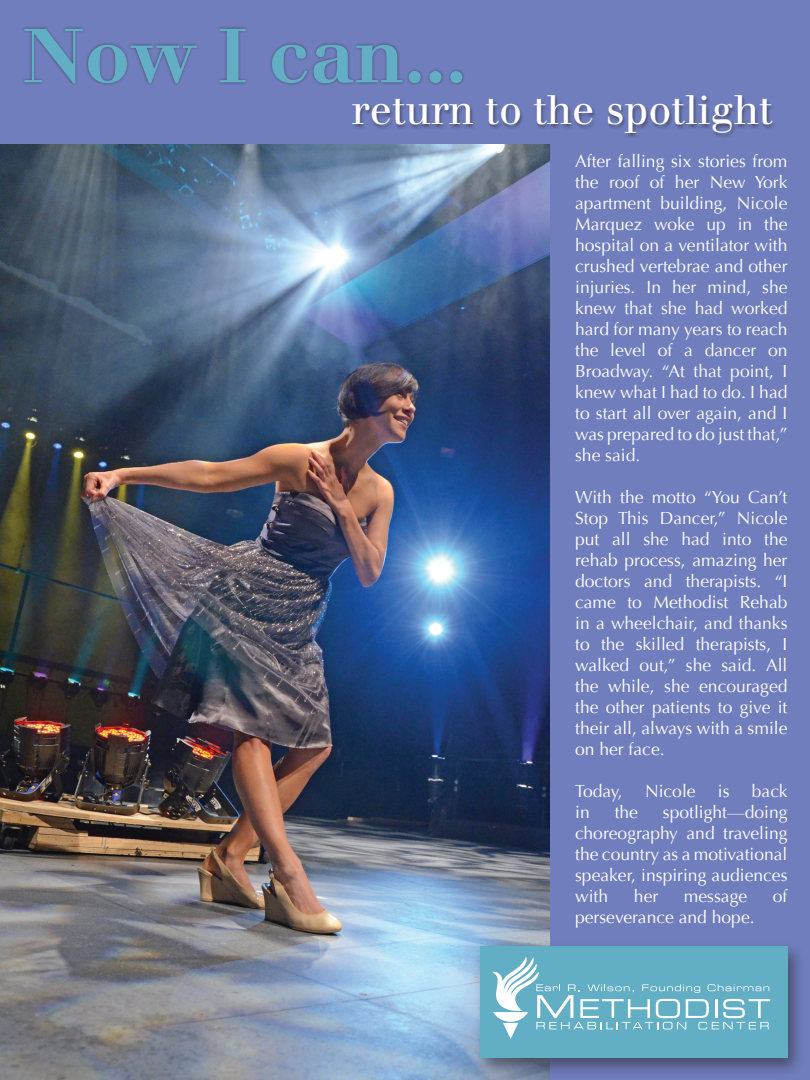
<style>
.page{position:relative;width:810px;height:1080px;background:#707ebd}
.page>*{position:absolute;margin:0;border:0;box-sizing:border-box;transform-origin:0 0}
.t1{font:700 74.69px "Justus";color:#62aec5}
.t2{font:40.31px "Justus";color:#fff}
.t3{font:17.5px/21px "Optima";color:#fff;text-align:justify}
</style>
<div class="page">
<img style="left:0;top:145px;width:550px;height:935px">
<div style="left:473px;top:941px;width:333px;height:137px;background:#231f20;opacity:.5"></div>
<div style="left:480px;top:946px;width:308px;height:112px;background:#62aec5"></div>
<svg style="left:492px;top:957px;width:278px;height:82px"></svg>
<div style="left:21px;top:25px;width:445px;height:62px;background:#231f20;opacity:.5"></div>
<div style="left:351px;top:94px;width:426px;height:45px;background:#231f20;opacity:.5"></div>
<h1 class="t1" style="left:22px;top:10px;width:446px">Now I can...</h1>
<h2 class="t2" style="left:352px;top:86px;width:422px">return to the spotlight</h2>
<p class="t3" style="left:575px;top:150px;width:214px">After falling six stories from the roof of her New York apartment building, Nicole Marquez woke up in the hospital on a ventilator with crushed vertebrae and other injuries. In her mind, she knew that she had worked hard for many years to reach the level of a dancer on Broadway. “At that point, I knew what I had to do. I had to start all over again, and I was prepared to do just that,” she said.</p>
<p class="t3" style="left:575px;top:486px;width:214px">With the motto “You Can’t Stop This Dancer,” Nicole put all she had into the rehab process, amazing her doctors and therapists. “I came to Methodist Rehab in a wheelchair, and thanks to the skilled therapists, I walked out,” she said. All the while, she encouraged the other patients to give it their all, always with a smile on her face.</p>
<p class="t3" style="left:575px;top:780px;width:49px">Today,</p>
<p class="t3" style="left:645px;top:780px;width:52px">Nicole</p>
<p class="t3" style="left:718px;top:780px;width:13px">is</p>
<p class="t3" style="left:752px;top:780px;width:37px">back</p>
<p class="t3" style="left:575px;top:801px;width:16px">in</p>
<p class="t3" style="left:615px;top:801px;width:25px">the</p>
<p class="t3" style="left:575px;top:801px;width:214px;text-indent:88px">spotlight—doing choreography and traveling the country as a motivational speaker, inspiring audiences with</p>
<p class="t3" style="left:634px;top:885px;width:26px">her</p>
<p class="t3" style="left:684px;top:885px;width:65px">message</p>
<p class="t3" style="left:773px;top:885px;width:16px">of</p>
<p class="t3" style="left:575px;top:906px;width:181px">perseverance and hope.</p>
</div>
